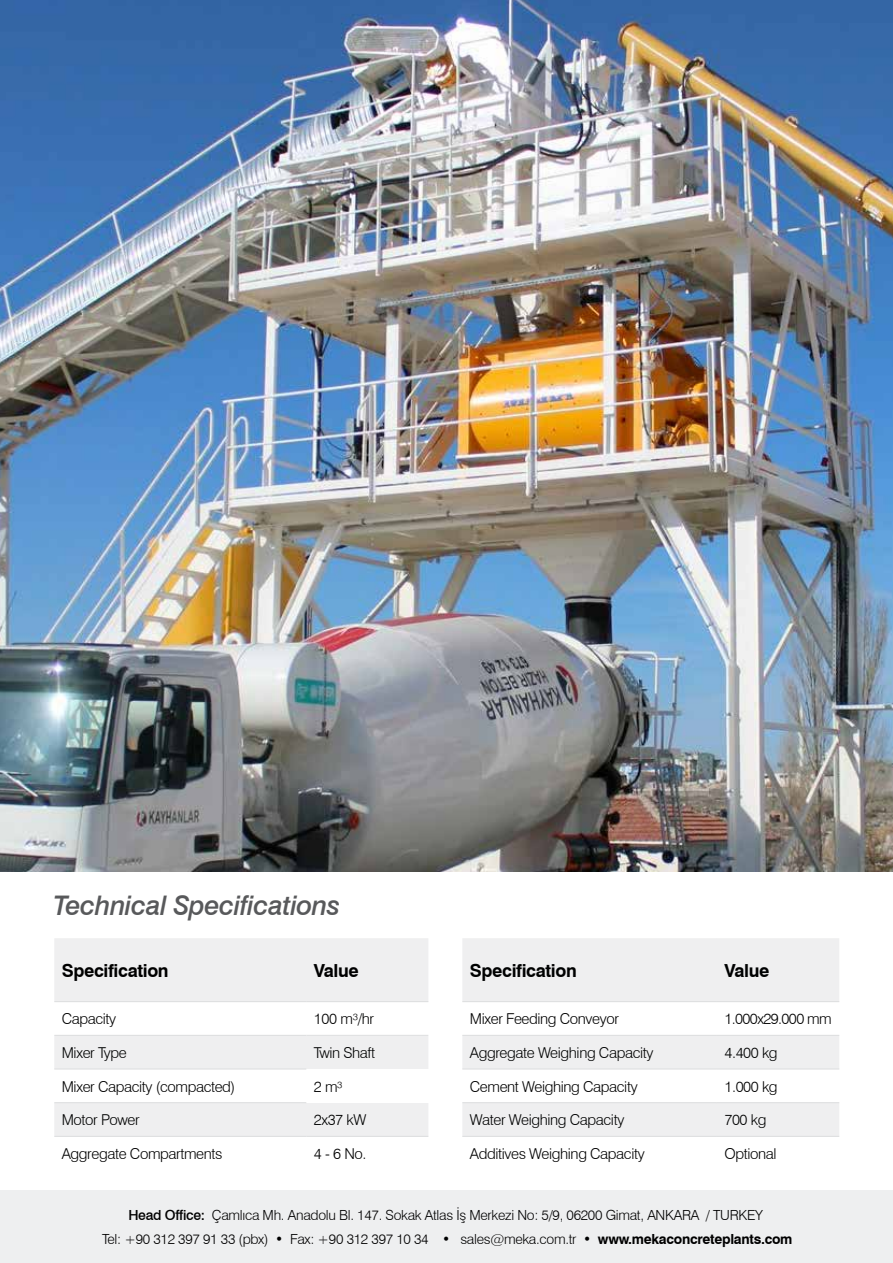
<style>
.page{position:relative;width:893px;height:1263px;background:#fff}
.page>*{position:absolute;margin:0;border:0;box-sizing:border-box;transform-origin:0 0}
.t1{font:italic 500 27px "Swiss 721 BT";letter-spacing:-.02em;color:#58595b}
.t2{font:700 18px "Swiss 721 BT";letter-spacing:-.02em;color:#000}
.t3{font:700 18px "Swiss 721 BT";letter-spacing:-.02em;color:#000101}
.t4{font:300 15px "Swiss 721 BT";letter-spacing:-.025em;color:#000101}
.t5{font:300 13.95px/24.6px "Swiss 721 BT";letter-spacing:-.02em;color:#000;text-align:center}
.s1{font-weight:500}
.s2{font-weight:700}
</style>
<div class="page">
<div style="left:0;top:1191px;width:892px;height:72px;background:#eeeff0"></div>
<img style="left:0;top:0;width:893px;height:872px">
<svg style="left:54px;top:938px;width:374px;height:198px;fill:#efeff0"></svg>
<div style="left:306px;top:1002px;width:122px;height:33px;background:#fff"></div>
<div style="left:306px;top:1069px;width:122px;height:34px;background:#fff"></div>
<hr style="left:54px;top:1001px;width:252px;height:1px;background:#dcddde">
<hr style="left:306px;top:1001px;width:122px;height:1px;background:#dcddde">
<hr style="left:54px;top:1035px;width:252px;height:1px;background:#dcddde">
<hr style="left:306px;top:1035px;width:122px;height:1px;background:#dcddde">
<hr style="left:54px;top:1069px;width:252px;height:1px;background:#dcddde">
<hr style="left:54px;top:1102px;width:252px;height:1px;background:#dcddde">
<hr style="left:54px;top:1136px;width:252px;height:1px;background:#dcddde">
<hr style="left:306px;top:1136px;width:122px;height:1px;background:#dcddde">
<svg style="left:462px;top:938px;width:377px;height:198px;fill:#efeff0"></svg>
<hr style="left:462px;top:1001px;width:255px;height:1px;background:#dcddde">
<hr style="left:717px;top:1001px;width:122px;height:1px;background:#dcddde">
<hr style="left:462px;top:1035px;width:255px;height:1px;background:#dcddde">
<hr style="left:717px;top:1035px;width:122px;height:1px;background:#dcddde">
<hr style="left:462px;top:1069px;width:255px;height:1px;background:#dcddde">
<hr style="left:717px;top:1069px;width:122px;height:1px;background:#dcddde">
<hr style="left:462px;top:1102px;width:255px;height:1px;background:#dcddde">
<hr style="left:717px;top:1102px;width:122px;height:1px;background:#dcddde">
<hr style="left:462px;top:1136px;width:255px;height:1px;background:#dcddde">
<hr style="left:717px;top:1136px;width:122px;height:1px;background:#dcddde">
<h1 class="t1" style="left:53px;top:889px;width:288px">Technical Specifications</h1>
<p class="t2" style="left:62px;top:959px;width:108px">Specification</p>
<p class="t2" style="left:314px;top:959px;width:47px">Value</p>
<p class="t4" style="left:62px;top:1010px;width:56px">Capacity</p>
<p class="t4" style="left:314px;top:1010px;width:62px">100 m³/hr</p>
<p class="t4" style="left:62px;top:1043px;width:66px">Mixer Type</p>
<p class="t4" style="left:314px;top:1043px;width:63px">Twin Shaft</p>
<p class="t4" style="left:62px;top:1077px;width:175px">Mixer Capacity (compacted)</p>
<p class="t4" style="left:314px;top:1077px;width:30px">2 m³</p>
<p class="t4" style="left:62px;top:1111px;width:79px">Motor Power</p>
<p class="t4" style="left:314px;top:1111px;width:54px">2x37 kW</p>
<p class="t4" style="left:62px;top:1144px;width:162px">Aggregate Compartments</p>
<p class="t4" style="left:314px;top:1144px;width:54px">4 - 6 No.</p>
<p class="t3" style="left:470px;top:959px;width:108px">Specification</p>
<p class="t3" style="left:724px;top:959px;width:47px">Value</p>
<p class="t4" style="left:470px;top:1010px;width:151px">Mixer Feeding Conveyor</p>
<p class="t4" style="left:724px;top:1010px;width:109px">1.000x29.000 mm</p>
<p class="t4" style="left:470px;top:1043px;width:185px">Aggregate Weighing Capacity</p>
<p class="t4" style="left:724px;top:1043px;width:55px">4.400 kg</p>
<p class="t4" style="left:470px;top:1077px;width:169px">Cement Weighing Capacity</p>
<p class="t4" style="left:724px;top:1077px;width:55px">1.000 kg</p>
<p class="t4" style="left:470px;top:1111px;width:156px">Water Weighing Capacity</p>
<p class="t4" style="left:724px;top:1111px;width:43px">700 kg</p>
<p class="t4" style="left:470px;top:1144px;width:176px">Additives Weighing Capacity</p>
<p class="t4" style="left:724px;top:1144px;width:54px">Optional</p>
<p class="t5" style="left:102px;top:1202px;width:692px"><span class="s1">Head Office:</span> Çamlıca Mh. Anadolu Bl. 147. Sokak Atlas İş Merkezi No: 5/9, 06200 Gimat, ANKARA / TURKEY<br>Tel: +90 312 397 91 33 (pbx) • Fax: +90 312 397 10 34 • sales@meka.com.tr • <span class="s2">www.mekaconcreteplants.com</span></p>
</div>
